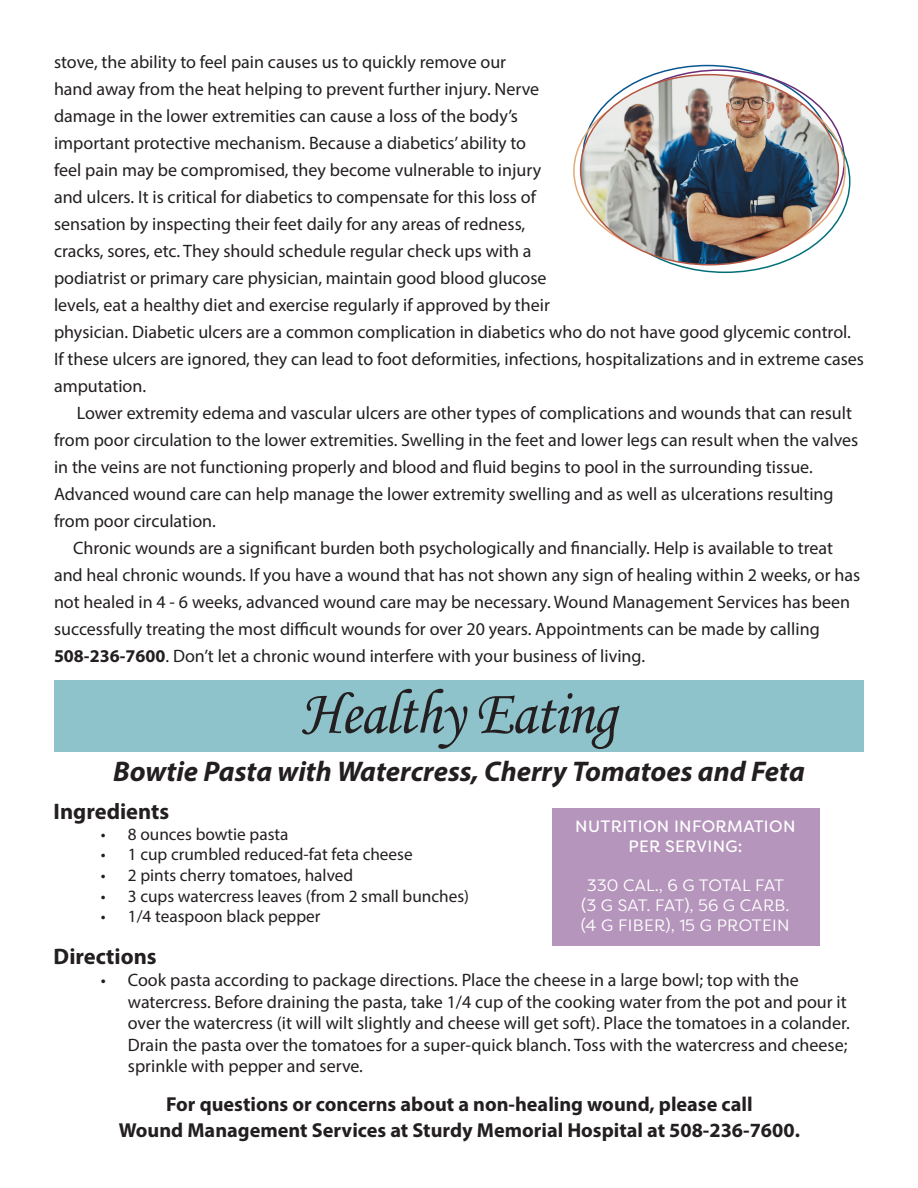
<style>
.page{position:relative;width:918px;height:1188px;background:#fff}
.page>*{position:absolute;margin:0;border:0;box-sizing:border-box;transform-origin:0 0}
.t1{font:63.6px "Monotype Corsiva";letter-spacing:-.02em;color:#231f20;scale:.94 1}
.t2{font:italic 700 28.5px "Myriad Pro";color:#231f20}
.t3{font:700 22.5px "Myriad Pro";color:#231f20}
.t4{font:700 20.25px "Myriad Pro";color:#231f20}
.t5{font:18px/27px "Myriad Pro";color:#231f20}
.t6{font:17.25px "Myriad Pro";color:#231f20}
.t7{font:16.5px "Filson Soft";letter-spacing:.015em;color:#fff}
.t8{font:16.5px "Filson Soft";letter-spacing:.02em;color:#fff}
.t9{font:16.5px "Filson Soft";letter-spacing:-.01em;color:#fff}
.s1{font-weight:700}
</style>
<div class="page">
<div style="left:552px;top:808px;width:268px;height:138px;background:#b595bb"></div>
<div style="left:54px;top:680px;width:810px;height:72px;background:#8fc3cb"></div>
<img style="left:581px;top:75px;width:257px;height:190px">
<p class="t5" style="left:54px;top:48px;width:812px">stove, the ability to feel pain causes us to quickly remove our<br>hand away from the heat helping to prevent further injury. Nerve<br>damage in the lower extremities can cause a loss of the body’s<br>important protective mechanism. Because a diabetics’ ability to<br>feel pain may be compromised, they become vulnerable to injury<br>and ulcers. It is critical for diabetics to compensate for this loss of<br>sensation by inspecting their feet daily for any areas of redness,<br>cracks, sores, etc. They should schedule regular check ups with a<br>podiatrist or primary care physician, maintain good blood glucose<br>levels, eat a healthy diet and exercise regularly if approved by their<br>physician. Diabetic ulcers are a common complication in diabetics who do not have good glycemic control.<br>If these ulcers are ignored, they can lead to foot deformities, infections, hospitalizations and in extreme cases amputation.</p>
<p class="t5" style="left:54px;top:399px;width:806px;text-indent:23px">Lower extremity edema and vascular ulcers are other types of complications and wounds that can result from poor circulation to the lower extremities. Swelling in the feet and lower legs can result when the valves in the veins are not functioning properly and blood and fluid begins to pool in the surrounding tissue.<br>Advanced wound care can help manage the lower extremity swelling and as well as ulcerations resulting from poor circulation.</p>
<p class="t5" style="left:54px;top:534px;width:808px;text-indent:19px">Chronic wounds are a significant burden both psychologically and financially. Help is available to treat and heal chronic wounds. If you have a wound that has not shown any sign of healing within 2 weeks, or has not healed in 4 - 6 weeks, advanced wound care may be necessary. Wound Management Services has been successfully treating the most difficult wounds for over 20 years. Appointments can be made by calling</p>
<p class="t5" style="left:54px;top:642px;width:593px"><span class="s1">508-236-7600</span>. Don’t let a chronic wound interfere with your business of living.</p>
<p class="t1" style="left:301px;top:675px;width:337px">Healthy Eating</p>
<p class="t2" style="left:113px;top:753px;width:693px">Bowtie Pasta with Watercress, Cherry Tomatoes and Feta</p>
<p class="t3" style="left:54px;top:797px;width:117px">Ingredients</p>
<p class="t6" style="left:101px;top:823px;width:189px">• 8 ounces bowtie pasta</p>
<p class="t6" style="left:101px;top:844px;width:313px">• 1 cup crumbled reduced-fat feta cheese</p>
<p class="t6" style="left:101px;top:865px;width:254px">• 2 pints cherry tomatoes, halved</p>
<p class="t6" style="left:101px;top:885px;width:370px">• 3 cups watercress leaves (from 2 small bunches)</p>
<p class="t6" style="left:101px;top:906px;width:221px">• 1/4 teaspoon black pepper</p>
<p class="t3" style="left:54px;top:942px;width:105px">Directions</p>
<p class="t5" style="left:128px;top:969px;width:723px;line-height:21.6px;text-indent:-27px">• Cook pasta according to package directions. Place the cheese in a large bowl; top with the watercress. Before draining the pasta, take 1/4 cup of the cooking water from the pot and pour it over the watercress (it will wilt slightly and cheese will get soft). Place the tomatoes in a colander.<br>Drain the pasta over the tomatoes for a super-quick blanch. Toss with the watercress and cheese; sprinkle with pepper and serve.</p>
<p class="t8" style="left:575px;top:815px;width:222px">NUTRITION INFORMATION</p>
<p class="t8" style="left:629px;top:835px;width:115px">PER SERVING:</p>
<p class="t9" style="left:587px;top:875px;width:199px">330 CAL., 6 G TOTAL FAT</p>
<p class="t7" style="left:581px;top:895px;width:210px">(3 G SAT. FAT), 56 G CARB.</p>
<p class="t7" style="left:581px;top:915px;width:210px">(4 G FIBER), 15 G PROTEIN</p>
<p class="t4" style="left:166px;top:1091px;width:588px">For questions or concerns about a non-healing wound, please call</p>
<p class="t4" style="left:119px;top:1117px;width:683px">Wound Management Services at Sturdy Memorial Hospital at 508-236-7600.</p>
</div>
